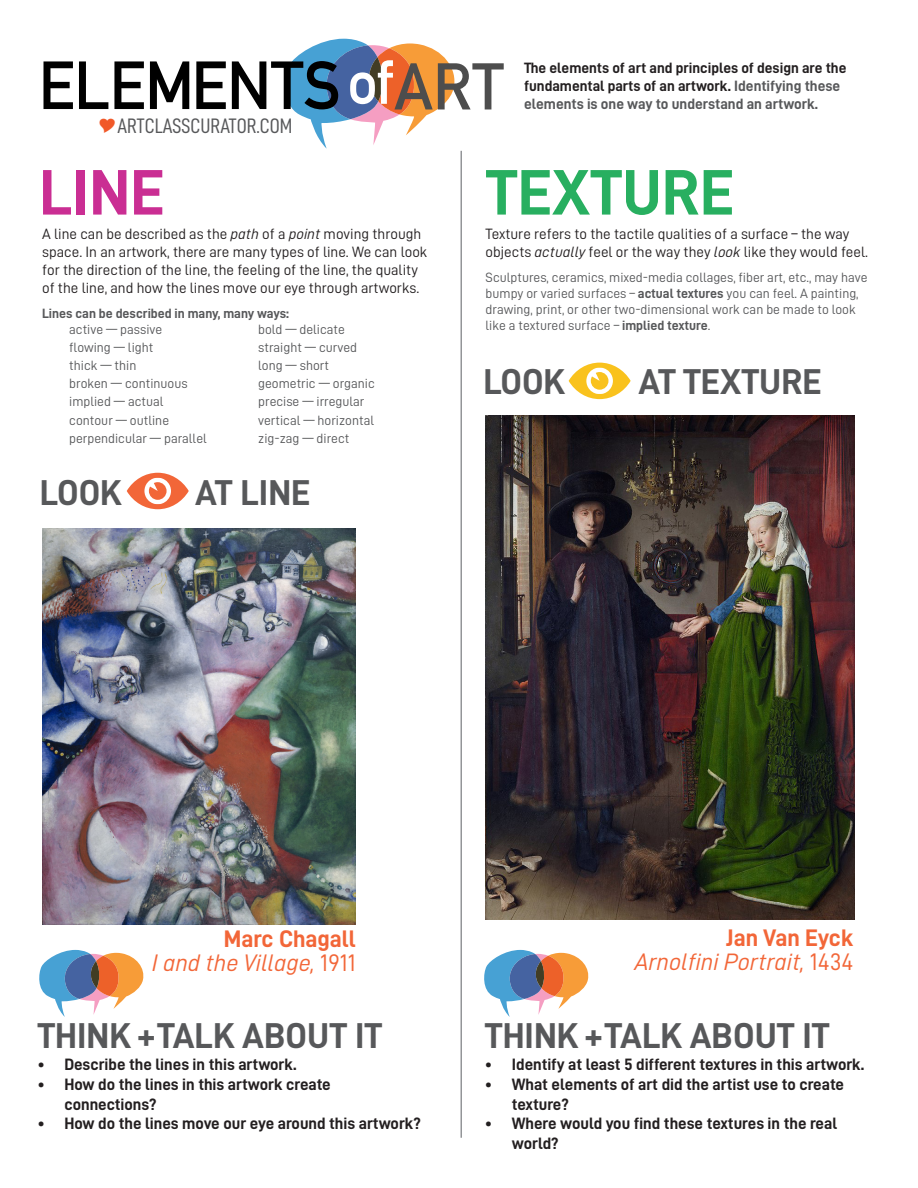
<style>
.page{position:relative;width:918px;height:1188px;background:#fff}
.page>*{position:absolute;margin:0;border:0;box-sizing:border-box;transform-origin:0 0}
.t1{font:64.5px "D DIN Bold";color:#28af60}
.t2{font:64.5px "D DIN Bold";color:#ca2e93}
.t3{font:36px "D DIN Bold";color:#57585a}
.t4{font:24px "D DIN Italic";color:#f26638}
.t5{font:24px "D DIN Bold";color:#f26638}
.t6{font:21px "D DIN Condensed";color:#57585a}
.t7{font:16.5px/19.8px "D DIN Bold";color:#231f20}
.t8{font:15px/18px "D DIN";color:#231f20}
.t9{font:15px/18px "D DIN Bold";color:#231f20}
.t10{font:13.5px/16.2px "D DIN";color:#57585a}
.t11{font:13.5px "D DIN Bold";color:#57585a}
.s1{font-family:"D DIN Italic"}
.s2{color:#57585a}
.s3{font-family:"D DIN Bold"}
.s4{font-family:"D DIN"}
</style>
<div class="page">
<svg style="left:44px;top:61px;width:29px;height:48px"></svg>
<svg style="left:79px;top:61px;width:29px;height:48px"></svg>
<svg style="left:114px;top:61px;width:30px;height:48px"></svg>
<svg style="left:150px;top:61px;width:39px;height:48px"></svg>
<svg style="left:196px;top:61px;width:30px;height:48px"></svg>
<svg style="left:232px;top:39px;width:272px;height:110px"></svg>
<hr style="left:460px;top:151px;width:2px;height:987px;background:#939598">
<img style="left:42px;top:528px;width:314px;height:396px">
<svg style="left:127px;top:473px;width:62px;height:36px"></svg>
<svg style="left:39px;top:950px;width:105px;height:67px"></svg>
<img style="left:486px;top:415px;width:368px;height:504px">
<svg style="left:569px;top:363px;width:62px;height:36px"></svg>
<svg style="left:484px;top:950px;width:105px;height:67px"></svg>
<p class="t6" style="left:118px;top:114px;width:176px">ARTCLASSCURATOR.COM</p>
<p class="t2" style="left:39px;top:157px;width:127px">LINE</p>
<p class="t8" style="left:42px;top:224px;width:387px">A line can be described as the <span class="s1">path</span> of a <span class="s1">point</span> moving through space. In an artwork, there are many types of line. We can look for the direction of the line, the feeling of the line, the quality of the line, and how the lines move our eye through artworks.</p>
<p class="t11" style="left:42px;top:306px;width:248px">Lines can be described in many, many ways:</p>
<p class="t10" style="left:69px;top:321px;width:95px">active — passive</p>
<p class="t10" style="left:258px;top:321px;width:88px">bold — delicate</p>
<p class="t10" style="left:69px;top:339px;width:86px">flowing — light</p>
<p class="t10" style="left:258px;top:339px;width:100px">straight — curved</p>
<p class="t10" style="left:69px;top:357px;width:69px">thick — thin</p>
<p class="t10" style="left:258px;top:357px;width:72px">long — short</p>
<p class="t10" style="left:69px;top:375px;width:120px">broken — continuous</p>
<p class="t10" style="left:258px;top:375px;width:118px">geometric — organic</p>
<p class="t10" style="left:69px;top:393px;width:96px">implied — actual</p>
<p class="t10" style="left:258px;top:393px;width:108px">precise — irregular</p>
<p class="t10" style="left:69px;top:412px;width:101px">contour — outline</p>
<p class="t10" style="left:258px;top:412px;width:117px">vertical — horizontal</p>
<p class="t10" style="left:69px;top:430px;width:139px">perpendicular — parallel</p>
<p class="t10" style="left:258px;top:430px;width:93px">zig-zag — direct</p>
<p class="t3" style="left:40px;top:473px;width:84px">LOOK</p>
<p class="t3" style="left:195px;top:473px;width:117px">AT LINE</p>
<p class="t9" style="left:524px;top:59px;width:324px">The elements of art and principles of design are the fundamental parts of an artwork. <span class="s2">Identifying these elements is one way to understand an artwork.</span></p>
<p class="t1" style="left:486px;top:157px;width:250px">TEXTURE</p>
<p class="t8" style="left:486px;top:224px;width:384px">Texture refers to the tactile qualities of a surface – the way objects <span class="s1">actually</span> feel or the way they <span class="s1">look</span> like they would feel.</p>
<p class="t10" style="left:486px;top:269px;width:383px">Sculptures, ceramics, mixed-media collages, fiber art, etc., may have bumpy or varied surfaces – <span class="s3">actual textures</span> you can feel. A painting, drawing, print, or other two-dimensional work can be made to look like a textured surface – <span class="s3">implied texture</span>.</p>
<p class="t3" style="left:483px;top:361px;width:84px">LOOK</p>
<p class="t3" style="left:639px;top:361px;width:185px">AT TEXTURE</p>
<p class="t5" style="left:224px;top:926px;width:133px">Marc Chagall</p>
<p class="t4" style="left:152px;top:950px;width:205px">I and the Village, <span class="s4">1911</span></p>
<p class="t3" style="left:37px;top:1016px;width:346px">THINK + TALK ABOUT IT</p>
<p class="t7" style="left:37px;top:1054px;width:261px">• Describe the lines in this artwork.</p>
<p class="t7" style="left:64px;top:1074px;width:268px;text-indent:-27px">• How do the lines in this artwork create connections?</p>
<p class="t7" style="left:37px;top:1113px;width:385px">• How do the lines move our eye around this artwork?</p>
<p class="t5" style="left:726px;top:925px;width:129px">Jan Van Eyck</p>
<p class="t4" style="left:635px;top:949px;width:220px">Arnolfini Portrait, <span class="s4">1434</span></p>
<p class="t3" style="left:485px;top:1016px;width:346px">THINK + TALK ABOUT IT</p>
<p class="t7" style="left:485px;top:1054px;width:381px">• Identify at least 5 different textures in this artwork.</p>
<p class="t7" style="left:512px;top:1074px;width:334px;text-indent:-27px">• What elements of art did the artist use to create texture?</p>
<p class="t7" style="left:512px;top:1113px;width:327px;text-indent:-27px">• Where would you find these textures in the real world?</p>
</div>
